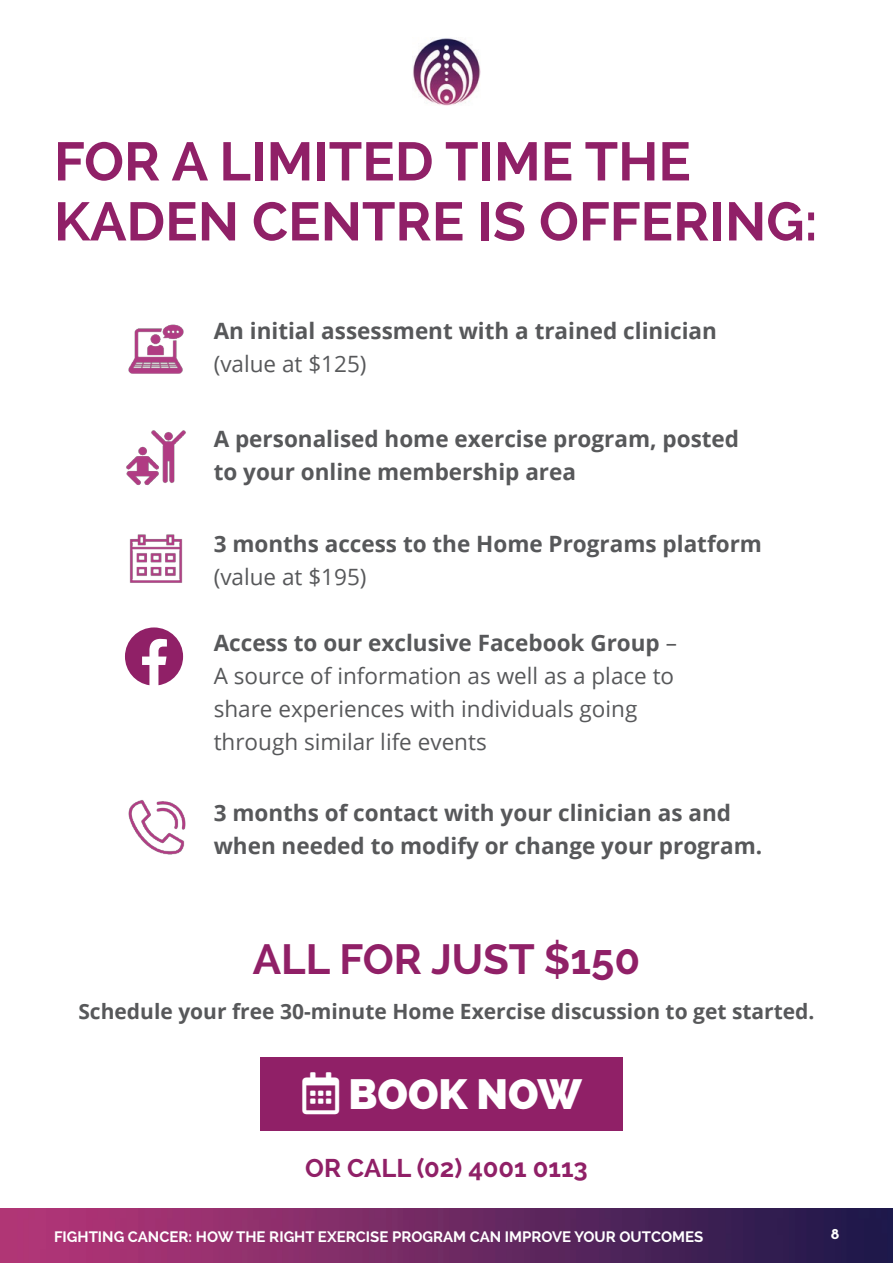
<style>
.page{position:relative;width:893px;height:1263px;background:#fff}
.page>*{position:absolute;margin:0;border:0;box-sizing:border-box;transform-origin:0 0}
.t1{font:700 54px/60px "Raleway";color:#902067}
.t2{font:700 42px "Raleway";color:#902067}
.t3{font:800 42px "Raleway";color:#fff}
.t4{font:700 25.5px "Raleway";color:#902067}
.t5{font:700 22.5px/33px "Open Sans";color:#57585a}
.t6{font:22.5px/33px "Open Sans";color:#57585a}
.t7{font:700 21px "Open Sans";color:#57585a}
.t8{font:700 15px "Raleway";color:#fff}
.t9{font:700 15px "Josefin Sans";color:#fff}
.s1{font-weight:700}
</style>
<div class="page">
<img style="left:0;top:1209px;width:893px;height:54px">
<img style="left:413px;top:38px;width:67px;height:68px">
<img style="left:128px;top:800px;width:58px;height:55px">
<img style="left:128px;top:324px;width:56px;height:50px">
<img style="left:126px;top:430px;width:60px;height:56px">
<img style="left:129px;top:534px;width:54px;height:49px">
<div style="left:260px;top:1057px;width:363px;height:73px;background:#902067"></div>
<h1 class="t1" style="left:54px;top:132px;width:765px">FOR A LIMITED TIME TH E<br>KADEN CENTRE IS OFFERING:</h1>
<p class="t5" style="left:214px;top:314px;width:505px">An initial assessment with a trained clinician</p>
<p class="t6" style="left:214px;top:347px;width:154px">(value at $125)</p>
<p class="t5" style="left:214px;top:422px;width:527px">A personalised home exercise program, posted to your online membership area</p>
<p class="t5" style="left:214px;top:527px;width:550px">3 months access to the Home Programs platform</p>
<p class="t6" style="left:214px;top:560px;width:154px">(value at $195)</p>
<p class="t6" style="left:214px;top:626px;width:465px"><span class="s1">Access to our exclusive Facebook Group</span> – A source of information as well as a place to share experiences with individuals going through similar life events</p>
<p class="t5" style="left:214px;top:796px;width:550px">3 months of contact with your clinician as and when needed to modify or change your program.</p>
<h2 class="t2" style="left:253px;top:935px;width:389px">ALL FOR JUST $150</h2>
<p class="t7" style="left:78px;top:996px;width:738px">Schedule your free 30-minute Home Exercise discussion to get started.</p>
<h2 class="t3" style="left:302px;top:1070px;width:281px">▲ BOOK NOW</h2>
<p class="t4" style="left:305px;top:1153px;width:284px">OR CALL (02) 4001 0113</p>
<p class="t8" style="left:54px;top:1228px;width:651px">FIGHTING CANCER: HOW THE RIGHT EXERCISE PROGRAM CAN IMPROVE YOUR OUTCOMES</p>
<p class="t9" style="left:831px;top:1221px;width:9px">8</p>
</div>
